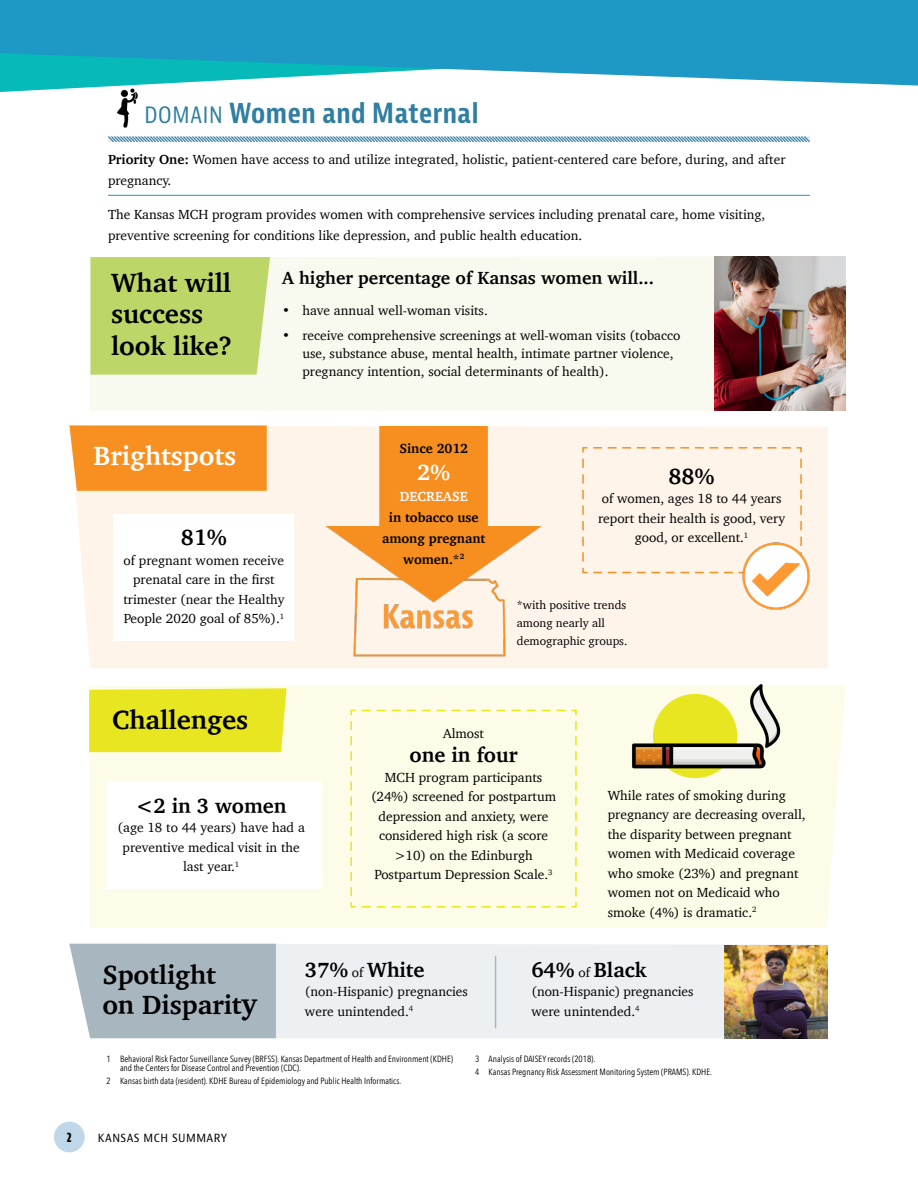
<style>
.page{position:relative;width:918px;height:1188px;background:#fff}
.page>*{position:absolute;margin:0;border:0;box-sizing:border-box;transform-origin:0 0}
.SubHead{font:700 27px/31.5px "Charter";color:#000}
.Section_Title{font:700 condensed 27px "Bernina Sans";letter-spacing:.02em;color:#307ea2}
.SubHead-2{font:700 27px "Charter";color:#fff}
.t1{font:700 22.5px "Charter";color:#000}
.t2{font:700 22.5px "Charter";color:#fff}
.t3{font:700 21px "Charter";color:#000}
.t4{font:700 18px "Charter";color:#000}
.Heading_1{font:13.5px/19.5px "Charter";color:#000}
.t5{font:700 13.5px/21px "Charter";color:#000;text-align:center}
.t6{font:700 13.5px "Charter";color:#fff}
.t7{font:700 extra-condensed 13.5px "Bernina Sans";color:#000}
.t8{font:12px/18px "Charter";color:#000}
.t9{font:condensed 12px "Bernina Sans";letter-spacing:.04em;color:#000}
.Endnotes{font:9px/9px "Avenir Next Condensed";color:#000}
.s1{font-weight:400;font-size:24px}
.s2{font-weight:700}
.s3{font-size:30px}
.s4{font-weight:400;font-size:13.5px}
</style>
<div class="page">
<div style="left:54px;top:1122px;width:31px;height:30px;background:#c0d7e9;border-radius:50%"></div>
<svg style="left:0;top:86px;width:114px;height:6px"></svg>
<svg style="left:0;top:0;width:918px;height:86px;background:#2fa4c8"></svg>
<svg style="left:108px;top:136px;width:702px;height:7px;background:#a1c2d2"></svg>
<hr style="left:108px;top:195px;width:702px;height:1px;background:#1e98c5">
<img style="left:108px;top:87px;width:30px;height:41px">
<div style="left:90px;top:257px;width:624px;height:154px;background:#f8faf0"></div>
<img style="left:714px;top:256px;width:132px;height:155px">
<svg style="left:90px;top:257px;width:180px;height:118px;background:#bfd76d"></svg>
<div style="left:76px;top:426px;width:752px;height:242px;background:#fef4e9"></div>
<div style="left:114px;top:514px;width:180px;height:126px;background:#fff"></div>
<div style="left:69px;top:425px;width:198px;height:66px;background:#f79020"></div>
<img style="left:345px;top:605px;width:166px;height:63px">
<img style="left:322px;top:427px;width:221px;height:178px">
<div style="left:582px;top:446px;width:221px;height:128px;background:#fef4e9"></div>
<img style="left:738px;top:538px;width:77px;height:77px">
<div style="left:89px;top:685px;width:756px;height:243px;background:#fcfce9"></div>
<div style="left:89px;top:688px;width:198px;height:64px;background:#e8e620"></div>
<div style="left:107px;top:781px;width:215px;height:108px;background:#fff"></div>
<img style="left:632px;top:684px;width:151px;height:92px">
<div style="left:350px;top:709px;width:227px;height:199px;background:#fcfce9"></div>
<div style="left:276px;top:944px;width:500px;height:94px;background:#edf0f2"></div>
<div style="left:69px;top:944px;width:207px;height:94px;background:#a8b6bf"></div>
<hr style="left:495px;top:956px;width:1px;height:72px;background:#a8b6bf">
<img style="left:725px;top:945px;width:103px;height:93px">
<p class="Section_Title" style="left:144px;top:96px;width:336px"><span class="s1">DOMAIN</span> Women and Maternal</p>
<h1 class="Heading_1" style="left:108px;top:149px;width:679px;line-height:21px"><span class="s2">Priority One:</span> Women have access to and utilize integrated, holistic, patient-centered care before, during, and after pregnancy.</h1>
<p class="Heading_1" style="left:108px;top:204px;width:659px;line-height:21px">The Kansas MCH program provides women with comprehensive services including prenatal care, home visiting, preventive screening for conditions like depression, and public health education.</p>
<h2 class="SubHead" style="left:111px;top:266px;width:122px">What will success look like?</h2>
<p class="t4" style="left:282px;top:263px;width:373px">A higher percentage of Kansas women will...</p>
<p class="Heading_1" style="left:282px;top:301px;width:207px">• have annual well-woman visits.</p>
<p class="Heading_1" style="left:302px;top:326px;width:380px;line-height:18px;text-indent:-20px">• receive comprehensive screenings at well-woman visits (tobacco use, substance abuse, mental health, intimate partner violence, pregnancy intention, social determinants of health).</p>
<h2 class="SubHead-2" style="left:94px;top:433px;width:144px">Brightspots</h2>
<p class="t1" style="left:181px;top:518px;width:48px">81%</p>
<p class="Heading_1" style="left:123px;top:550px;width:163px;text-align:center">of pregnant women receive prenatal care in the first trimester (near the Healthy<br>People 2020 goal of 85%).<sup>1</sup></p>
<h2 class="SubHead" style="left:112px;top:704px;width:138px">Challenges</h2>
<p class="t3" style="left:136px;top:787px;width:152px">&lt;2 in 3 women</p>
<p class="Heading_1" style="left:118px;top:818px;width:189px;text-align:center">(age 18 to 44 years) have had a preventive medical visit in the last year.<sup>1</sup></p>
<p class="t5" style="left:399px;top:437px;width:70px">Since 2012</p>
<p class="t2" style="left:417px;top:453px;width:35px">2%</p>
<p class="t6" style="left:400px;top:484px;width:69px">DECREASE</p>
<p class="t5" style="left:382px;top:506px;width:105px">in tobacco use among pregnant women.*<sup>2</sup></p>
<p class="t1" style="left:669px;top:456px;width:48px">88%</p>
<p class="Heading_1" style="left:598px;top:488px;width:188px;text-align:center">of women, ages 18 to 44 years report their health is good, very good, or excellent.<sup>1</sup></p>
<p class="t8" style="left:517px;top:595px;width:112px">*with positive trends among nearly all demographic groups.</p>
<p class="Heading_1" style="left:443px;top:724px;width:42px">Almost</p>
<p class="t3" style="left:410px;top:737px;width:109px">one in four</p>
<p class="Heading_1" style="left:371px;top:767px;width:187px;text-align:center">MCH program participants (24%) screened for postpartum depression and anxiety, were considered high risk (a score &gt;10) on the Edinburgh<br>Postpartum Depression Scale.<sup>3</sup></p>
<p class="Heading_1" style="left:608px;top:785px;width:199px">While rates of smoking during pregnancy are decreasing overall, the disparity between pregnant women with Medicaid coverage who smoke (23%) and pregnant women not on Medicaid who smoke (4%) is dramatic.<sup>2</sup></p>
<h2 class="SubHead" style="left:102px;top:959px;width:156px;line-height:30px">Spotlight<br>on Disparit<span class="s3">y</span></h2>
<p class="t3" style="left:305px;top:951px;width:121px">37% <span class="s4">of</span> White</p>
<p class="Heading_1" style="left:305px;top:982px;width:164px">(non-Hispanic) pregnancies were unintended.<sup>4</sup></p>
<p class="t3" style="left:531px;top:951px;width:116px">64% <span class="s4">of</span> Black</p>
<p class="Heading_1" style="left:531px;top:982px;width:164px">(non-Hispanic) pregnancies were unintended.<sup>4</sup></p>
<p class="Endnotes" style="left:120px;top:1054px;width:335px;text-indent:-14px">1 Behavioral Risk Factor Surveillance Survey (BRFSS). Kansas Department of Health and Environment (KDHE) and the Centers for Disease Control and Prevention (CDC).</p>
<p class="Endnotes" style="left:107px;top:1076px;width:296px">2 Kansas birth data (resident). KDHE Bureau of Epidemiology and Public Health Informatics.</p>
<p class="Endnotes" style="left:475px;top:1054px;width:122px">3 Analysis of DAISEY records (2018).</p>
<p class="Endnotes" style="left:475px;top:1067px;width:238px">4 Kansas Pregnancy Risk Assessment Monitoring System (PRAMS). KDHE.</p>
<p class="t7" style="left:67px;top:1130px;width:6px">2</p>
<p class="t9" style="left:98px;top:1130px;width:131px">KANSAS MCH SUMMARY</p>
</div>
